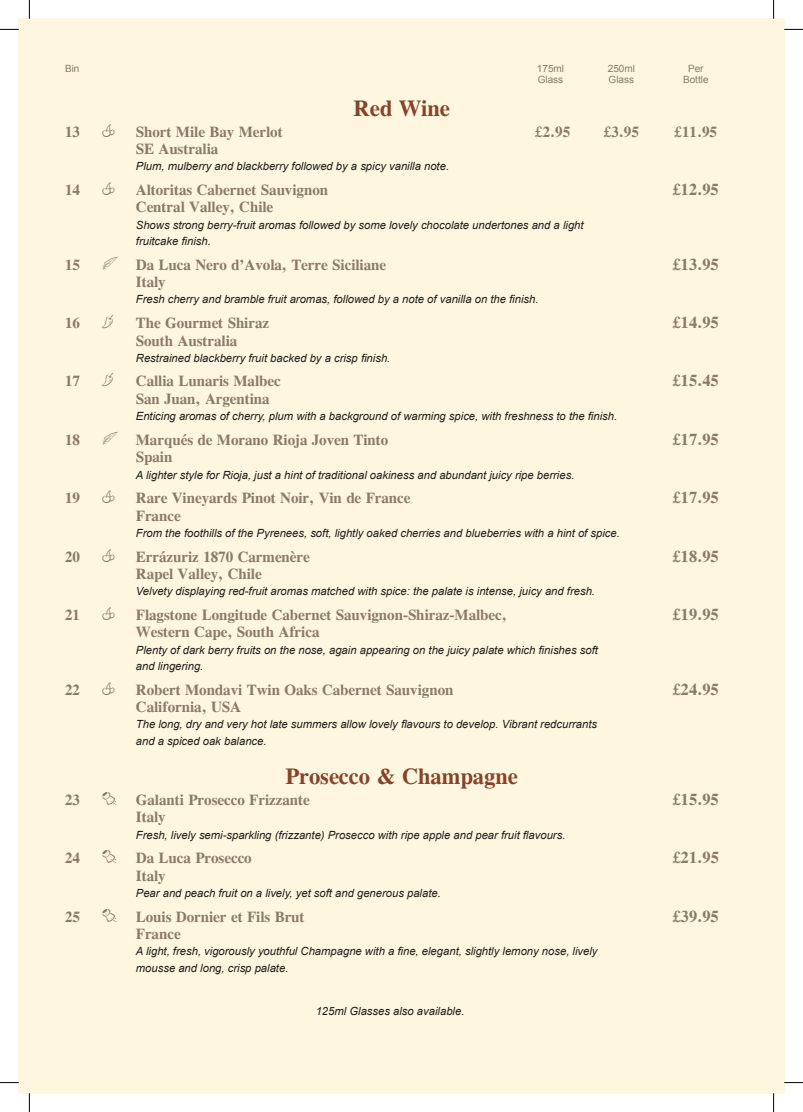
<style>
.page{position:relative;width:803px;height:1112px;background:#fff}
.page>*{position:absolute;margin:0;border:0;box-sizing:border-box;transform-origin:0 0}
.t1{font:700 22.5px "CG Times";color:#854429}
.t2{font:700 16.25px "CG Times";color:#8b7a68}
.t3{font:16.25px "Expressions RDA";color:#8b7a68}
.t4{font:700 15px "CG Times";color:#8b7a68}
.t5{font:italic 11.25px/16.2px "Arial";color:#1d1d1b}
.t6{font:10px "Arial";color:#8b7a68}
.s1{font-family:"Expressions RDA";font-weight:400;font-size:16.25px}
</style>
<div class="page">
<div style="left:19px;top:19px;width:765px;height:1073px;background:#fff6e0"></div>
<svg style="left:0;top:29px;width:19px;height:1px"></svg>
<svg style="left:784px;top:29px;width:19px;height:1px"></svg>
<svg style="left:0;top:1081px;width:19px;height:2px"></svg>
<svg style="left:784px;top:1081px;width:19px;height:2px"></svg>
<svg style="left:29px;top:0;width:1px;height:19px"></svg>
<svg style="left:29px;top:1092px;width:1px;height:19px"></svg>
<svg style="left:773px;top:0;width:1px;height:19px"></svg>
<svg style="left:773px;top:1092px;width:1px;height:19px"></svg>
<p class="t6" style="left:65px;top:62px;width:16px">Bin</p>
<p class="t6" style="left:537px;top:62px;width:29px">175ml</p>
<p class="t6" style="left:608px;top:62px;width:29px">250ml</p>
<p class="t6" style="left:688px;top:62px;width:17px">Per</p>
<p class="t6" style="left:538px;top:73px;width:27px">Glass</p>
<p class="t6" style="left:609px;top:73px;width:27px">Glass</p>
<p class="t6" style="left:683px;top:73px;width:27px">Bottle</p>
<h1 class="t1" style="left:353px;top:94px;width:98px">Red Wine</h1>
<h3 class="t4" style="left:65px;top:122px;width:16px">13</h3>
<h2 class="t3" style="left:102px;top:121px;width:14px">f</h2>
<h3 class="t4" style="left:136px;top:122px;width:148px">Short Mile Bay Merlot</h3>
<h3 class="t4" style="left:535px;top:122px;width:36px">£2.95</h3>
<h3 class="t4" style="left:604px;top:122px;width:36px">£3.95</h3>
<h3 class="t4" style="left:675px;top:122px;width:44px">£11.95</h3>
<h3 class="t4" style="left:136px;top:140px;width:84px">SE Australia</h3>
<p class="t5" style="left:136px;top:158px;width:315px">Plum, mulberry and blackberry followed by a spicy vanilla note.</p>
<h3 class="t4" style="left:65px;top:181px;width:16px">14</h3>
<h2 class="t3" style="left:102px;top:180px;width:14px">f</h2>
<h3 class="t4" style="left:136px;top:181px;width:194px">Altoritas Cabernet Sauvignon</h3>
<h2 class="t2" style="left:673px;top:179px;width:47px">£12.95</h2>
<h3 class="t4" style="left:136px;top:198px;width:139px">Central Valley, Chile</h3>
<p class="t5" style="left:136px;top:217px;width:449px">Shows strong berry-fruit aromas followed by some lovely chocolate undertones and a light fruitcake finish.</p>
<h3 class="t4" style="left:65px;top:255px;width:16px">15</h3>
<h3 class="t4" style="left:102px;top:255px;width:285px"><span class="s1">e</span> Da Luca Nero d’Avola, Terre Siciliane</h3>
<h2 class="t2" style="left:673px;top:254px;width:47px">£13.95</h2>
<h3 class="t4" style="left:136px;top:273px;width:31px">Italy</h3>
<p class="t5" style="left:136px;top:291px;width:404px">Fresh cherry and bramble fruit aromas, followed by a note of vanilla on the finish.</p>
<h3 class="t4" style="left:65px;top:314px;width:16px">16</h3>
<h2 class="t3" style="left:102px;top:313px;width:13px">g</h2>
<h3 class="t4" style="left:136px;top:314px;width:135px">The Gourmet Shiraz</h3>
<h2 class="t2" style="left:673px;top:312px;width:47px">£14.95</h2>
<h3 class="t4" style="left:136px;top:331px;width:103px">South Australia</h3>
<p class="t5" style="left:136px;top:350px;width:256px">Restrained blackberry fruit backed by a crisp finish.</p>
<h3 class="t4" style="left:65px;top:372px;width:16px">17</h3>
<h2 class="t3" style="left:102px;top:371px;width:13px">g</h2>
<h3 class="t4" style="left:136px;top:372px;width:146px">Callia Lunaris Malbec</h3>
<h2 class="t2" style="left:673px;top:371px;width:47px">£15.45</h2>
<h3 class="t4" style="left:136px;top:389px;width:135px">San Juan, Argentina</h3>
<p class="t5" style="left:136px;top:408px;width:483px">Enticing aromas of cherry, plum with a background of warming spice, with freshness to the finish.</p>
<h3 class="t4" style="left:65px;top:430px;width:16px">18</h3>
<h3 class="t4" style="left:102px;top:430px;width:287px"><span class="s1">e</span> Marqués de Morano Rioja Joven Tinto</h3>
<h2 class="t2" style="left:673px;top:429px;width:47px">£17.95</h2>
<h3 class="t4" style="left:136px;top:448px;width:38px">Spain</h3>
<p class="t5" style="left:136px;top:466px;width:440px">A lighter style for Rioja, just a hint of traditional oakiness and abundant juicy ripe berries.</p>
<h3 class="t4" style="left:65px;top:489px;width:16px">19</h3>
<h2 class="t3" style="left:102px;top:488px;width:14px">f</h2>
<h3 class="t4" style="left:136px;top:489px;width:276px">Rare Vineyards Pinot Noir, Vin de France</h3>
<h2 class="t2" style="left:673px;top:487px;width:47px">£17.95</h2>
<h3 class="t4" style="left:136px;top:506px;width:46px">France</h3>
<p class="t5" style="left:136px;top:525px;width:485px">From the foothills of the Pyrenees, soft, lightly oaked cherries and blueberries with a hint of spice.</p>
<h3 class="t4" style="left:65px;top:547px;width:16px">20</h3>
<h2 class="t3" style="left:102px;top:546px;width:14px">f</h2>
<h3 class="t4" style="left:136px;top:547px;width:175px">Errázuriz 1870 Carmenère</h3>
<h2 class="t2" style="left:673px;top:546px;width:47px">£18.95</h2>
<h3 class="t4" style="left:136px;top:564px;width:127px">Rapel Valley, Chile</h3>
<p class="t5" style="left:136px;top:583px;width:461px">Velvety displaying red-fruit aromas matched with spice: the palate is intense, juicy and fresh.</p>
<h3 class="t4" style="left:65px;top:605px;width:16px">21</h3>
<h2 class="t3" style="left:102px;top:604px;width:14px">f</h2>
<h3 class="t4" style="left:136px;top:605px;width:372px">Flagstone Longitude Cabernet Sauvignon-Shiraz-Malbec,</h3>
<h2 class="t2" style="left:673px;top:604px;width:47px">£19.95</h2>
<h3 class="t4" style="left:136px;top:623px;width:185px">Western Cape, South Africa</h3>
<p class="t5" style="left:136px;top:641px;width:464px">Plenty of dark berry fruits on the nose, again appearing on the juicy palate which finishes soft and lingering.</p>
<h3 class="t4" style="left:65px;top:680px;width:16px">22</h3>
<h2 class="t3" style="left:102px;top:679px;width:14px">f</h2>
<h3 class="t4" style="left:136px;top:680px;width:319px">Robert Mondavi Twin Oaks Cabernet Sauvignon</h3>
<h2 class="t2" style="left:673px;top:679px;width:47px">£24.95</h2>
<h3 class="t4" style="left:136px;top:697px;width:107px">California, USA</h3>
<p class="t5" style="left:136px;top:716px;width:463px">The long, dry and very hot late summers allow lovely flavours to develop. Vibrant redcurrants and a spiced oak balance.</p>
<h1 class="t1" style="left:285px;top:762px;width:234px">Prosecco &amp; Champagne</h1>
<h3 class="t4" style="left:65px;top:790px;width:16px">23</h3>
<h3 class="t4" style="left:102px;top:790px;width:209px"><span class="s1">l</span> Galanti Prosecco Frizzante</h3>
<h2 class="t2" style="left:673px;top:789px;width:47px">£15.95</h2>
<h3 class="t4" style="left:136px;top:808px;width:31px">Italy</h3>
<p class="t5" style="left:136px;top:826px;width:431px">Fresh, lively semi-sparkling (frizzante) Prosecco with ripe apple and pear fruit flavours.</p>
<h3 class="t4" style="left:65px;top:848px;width:16px">24</h3>
<h3 class="t4" style="left:102px;top:848px;width:151px"><span class="s1">l</span> Da Luca Prosecco</h3>
<h2 class="t2" style="left:673px;top:847px;width:47px">£21.95</h2>
<h3 class="t4" style="left:136px;top:866px;width:31px">Italy</h3>
<p class="t5" style="left:136px;top:884px;width:306px">Pear and peach fruit on a lively, yet soft and generous palate.</p>
<h3 class="t4" style="left:65px;top:907px;width:16px">25</h3>
<h3 class="t4" style="left:102px;top:907px;width:204px"><span class="s1">l</span> Louis Dornier et Fils Brut</h3>
<h2 class="t2" style="left:673px;top:906px;width:47px">£39.95</h2>
<h3 class="t4" style="left:136px;top:924px;width:46px">France</h3>
<p class="t5" style="left:136px;top:943px;width:463px">A light, fresh, vigorously youthful Champagne with a fine, elegant, slightly lemony nose, lively mousse and long, crisp palate.</p>
<p class="t5" style="left:316px;top:1002px;width:150px">125ml Glasses also available.</p>
</div>
